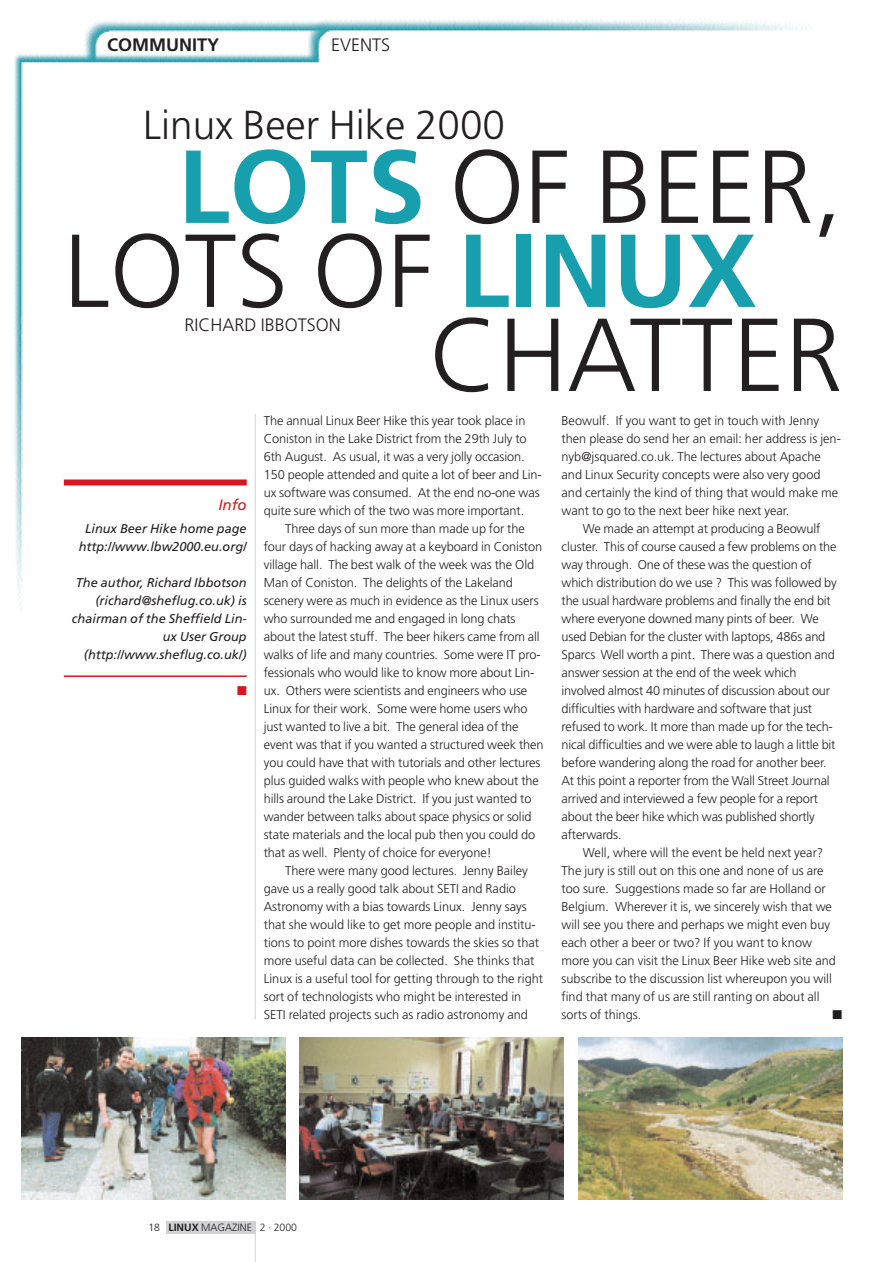
<style>
.page{position:relative;width:893px;height:1262px;background:#fff}
.page>*{position:absolute;margin:0;border:0;box-sizing:border-box;transform-origin:0 0}
.t1{font:300 103.5px "Frutiger";color:#231f20}
.t2{font:300 40.5px "Frutiger";color:#231f20}
.t3{font:300 18px "Frutiger";color:#231f20}
.t4{font:700 18px "Frutiger";color:#231f20}
.t5{font:italic 15px "Frutiger";color:#d7171f}
.t6{font:300 12.75px/18px "Frutiger";letter-spacing:-.005em;color:#231f20}
.t7{font:italic 12.75px/18px "Frutiger";color:#231f20;text-align:center}
.t8{font:12.75px "Zapf Dingbats";color:#d7171f}
.t9{font:12.75px "Zapf Dingbats";color:#231f20}
.t10{font:300 10.5px "Frutiger";color:#231f20}
.s1{font-weight:700;color:#189fad}
.s2{font-weight:700}
</style>
<div class="page">
<img style="left:14px;top:19px;width:798px;height:608px">
<hr style="left:255px;top:407px;width:1px;height:612px;background:#d1d2d4">
<hr style="left:255px;top:1220px;width:1px;height:42px;background:#d1d2d4">
<div style="left:166px;top:1220px;width:89px;height:13px;background:#d1d2d4"></div>
<div style="left:64px;top:108px;width:778px;height:305px;background:#fff"></div>
<div style="left:64px;top:479px;width:183px;height:6px;background:#d7171f"></div>
<hr style="left:64px;top:675px;width:183px;height:2px;background:#d7171f">
<img style="left:21px;top:1037px;width:264px;height:162px">
<img style="left:300px;top:1037px;width:263px;height:162px">
<img style="left:578px;top:1037px;width:264px;height:162px">
<h3 class="t4" style="left:107px;top:38px;width:113px">COMMUNITY</h3>
<h3 class="t3" style="left:331px;top:38px;width:61px">EVENTS</h3>
<h2 class="t2" style="left:143px;top:108px;width:363px">Linux Beer Hike 2000</h2>
<h1 class="t1" style="left:178px;top:145px;width:666px"><span class="s1">LOTS</span> OF BEER,</h1>
<h1 class="t1" style="left:64px;top:229px;width:694px">LOTS OF <span class="s1">LINUX</span></h1>
<h1 class="t1" style="left:429px;top:313px;width:414px">CHATTER</h1>
<p class="t6" style="left:264px;top:413px;width:279px">The annual Linux Beer Hike this year took place in Coniston in the Lake District from the 29th July to 6th August. As usual, it was a very jolly occasion.<br>150 people attended and quite a lot of beer and Lin&shy;ux software was consumed. At the end no-one was quite sure which of the two was more important.</p>
<p class="t6" style="left:264px;top:521px;width:281px;text-indent:21px">Three days of sun more than made up for the four days of hacking away at a keyboard in Coniston village hall. The best walk of the week was the Old Man of Coniston. The delights of the Lakeland scenery were as much in evidence as the Linux users who surrounded me and engaged in long chats about the latest stuff. The beer hikers came from all walks of life and many countries. Some were IT pro&shy;fessionals who would like to know more about Lin&shy;ux. Others were scientists and engineers who use Linux for their work. Some were home users who just wanted to live a bit. The general idea of the event was that if you wanted a structured week then you could have that with tutorials and other lectures plus guided walks with people who knew about the hills around the Lake District. If you just wanted to wander between talks about space physics or solid state materials and the local pub then you could do that as well. Plenty of choice for everyone!</p>
<p class="t6" style="left:264px;top:863px;width:281px;text-indent:21px">There were many good lectures. Jenny Bailey gave us a really good talk about SETI and Radio Astronomy with a bias towards Linux. Jenny says that she would like to get more people and institu&shy;tions to point more dishes towards the skies so that more useful data can be collected. She thinks that Linux is a useful tool for getting through to the right sort of technologists who might be interested in SETI related projects such as radio astronomy and</p>
<h3 class="t3" style="left:184px;top:317px;width:158px">RICHARD IBBOTSON</h3>
<p class="t6" style="left:561px;top:413px;width:259px">Beowulf. If you want to get in touch with Jenny</p>
<p class="t6" style="left:561px;top:431px;width:281px">then please do send her an email: her address is jen-</p>
<p class="t6" style="left:561px;top:449px;width:261px">nyb@jsquared.co.uk. The lectures about Apache</p>
<p class="t6" style="left:561px;top:467px;width:260px">and Linux Security concepts were also very good</p>
<p class="t6" style="left:561px;top:485px;width:278px">and certainly the kind of thing that would make me</p>
<p class="t6" style="left:561px;top:503px;width:229px">want to go to the next beer hike next year.</p>
<p class="t6" style="left:583px;top:521px;width:239px">We made an attempt at producing a Beowulf</p>
<p class="t6" style="left:561px;top:539px;width:276px">cluster. This of course caused a few problems on the</p>
<p class="t6" style="left:561px;top:557px;width:252px">way through. One of these was the question of</p>
<p class="t6" style="left:561px;top:575px;width:277px">which distribution do we use ? This was followed by</p>
<p class="t6" style="left:561px;top:593px;width:271px">the usual hardware problems and finally the end bit</p>
<p class="t6" style="left:561px;top:611px;width:259px">where everyone downed many pints of beer. We</p>
<p class="t6" style="left:561px;top:629px;width:265px">used Debian for the cluster with laptops, 486s and</p>
<p class="t6" style="left:561px;top:647px;width:275px">Sparcs Well worth a pint. There was a question and</p>
<p class="t6" style="left:561px;top:665px;width:236px">answer session at the end of the week which</p>
<p class="t6" style="left:561px;top:683px;width:270px">involved almost 40 minutes of discussion about our</p>
<p class="t6" style="left:561px;top:701px;width:252px">difficulties with hardware and software that just</p>
<p class="t6" style="left:561px;top:719px;width:273px">refused to work. It more than made up for the tech-</p>
<p class="t6" style="left:561px;top:737px;width:275px">nical difficulties and we were able to laugh a little bit</p>
<p class="t6" style="left:561px;top:755px;width:266px">before wandering along the road for another beer.</p>
<p class="t6" style="left:561px;top:773px;width:270px">At this point a reporter from the Wall Street Journal</p>
<p class="t6" style="left:561px;top:791px;width:258px">arrived and interviewed a few people for a report</p>
<p class="t6" style="left:561px;top:809px;width:255px">about the beer hike which was published shortly</p>
<p class="t6" style="left:561px;top:827px;width:61px">afterwards.</p>
<p class="t6" style="left:583px;top:845px;width:242px">Well, where will the event be held next year?</p>
<p class="t6" style="left:561px;top:863px;width:263px">The jury is still out on this one and none of us are</p>
<p class="t6" style="left:561px;top:881px;width:265px">too sure. Suggestions made so far are Holland or</p>
<p class="t6" style="left:561px;top:899px;width:272px">Belgium. Wherever it is, we sincerely wish that we</p>
<p class="t6" style="left:561px;top:917px;width:270px">will see you there and perhaps we might even buy</p>
<p class="t6" style="left:561px;top:935px;width:252px">each other a beer or two? If you want to know</p>
<p class="t6" style="left:561px;top:953px;width:276px">more you can visit the Linux Beer Hike web site and</p>
<p class="t6" style="left:561px;top:971px;width:272px">subscribe to the discussion list whereupon you will</p>
<p class="t6" style="left:561px;top:989px;width:259px">find that many of us are still ranting on about all</p>
<p class="t6" style="left:561px;top:1007px;width:81px">sorts of things.</p>
<p class="t9" style="left:832px;top:1009px;width:11px">■</p>
<p class="t5" style="left:218px;top:498px;width:30px">Info</p>
<p class="t7" style="left:79px;top:521px;width:169px">Linux Beer Hike home page http://www.lbw2000.eu.org/</p>
<p class="t7" style="left:72px;top:575px;width:176px;text-align:right">The author, Richard Ibbotson (richard@sheflug.co.uk) is chairman of the Sheffield Lin&shy;ux User Group (http://www.sheflug.co.uk/)</p>
<p class="t8" style="left:237px;top:685px;width:11px">■</p>
<p class="t10" style="left:148px;top:1223px;width:150px">18 <span class="s2">LINUX</span> MAGAZINE 2 · 2000</p>
</div>
